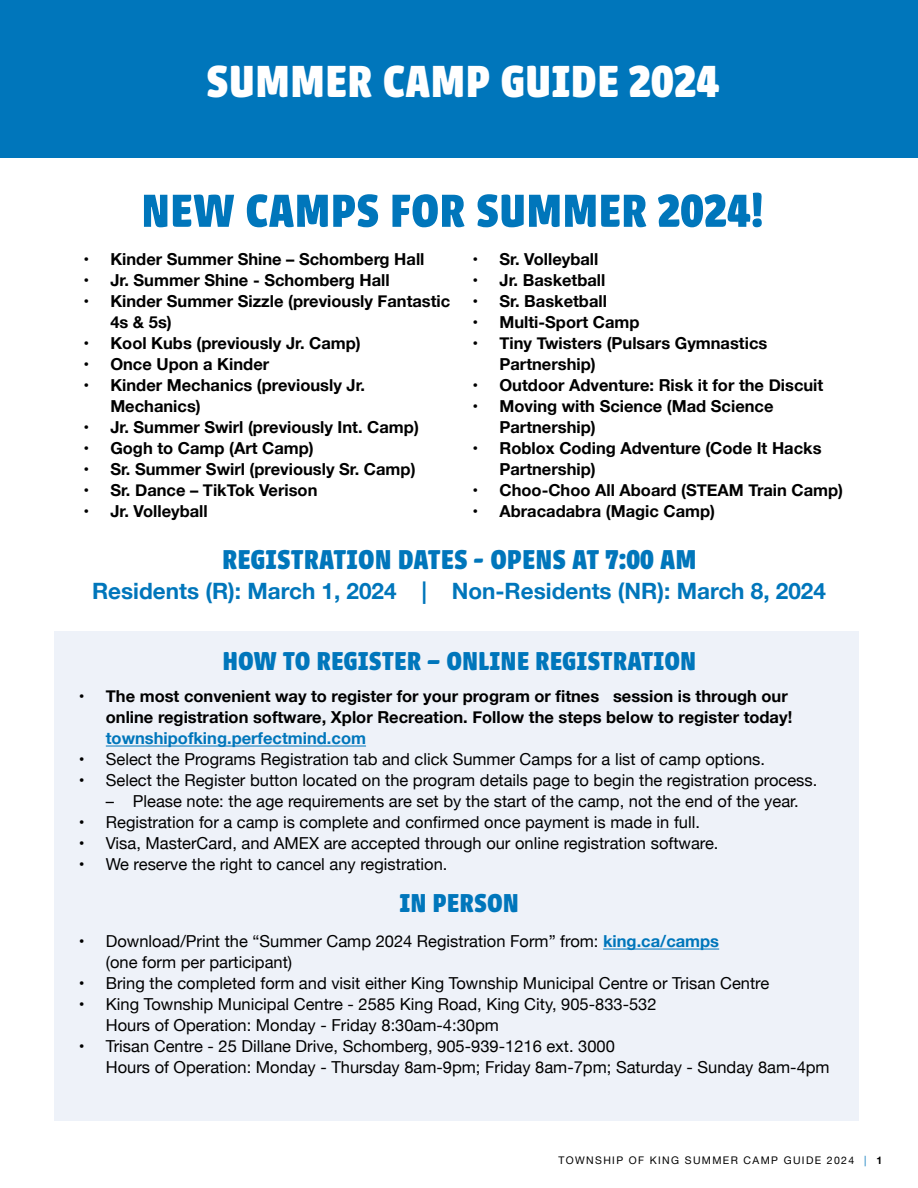
<style>
.page{position:relative;width:918px;height:1188px;background:#fff}
.page>*{position:absolute;margin:0;border:0;box-sizing:border-box;transform-origin:0 0}
.t1{font:700 51px "Urbana";letter-spacing:.025em;color:#0076bb}
.t2{font:700 49.5px "Urbana";letter-spacing:.025em;color:#fff}
.t3{font:700 30px "Urbana";letter-spacing:.025em;color:#0076bb}
.t4{font:700 28.5px "Urbana";letter-spacing:.025em;color:#0076bb}
.t5{font:700 22.5px "Helvetica Neue";color:#0076bb}
.t6{font:16.5px/21px "Helvetica Neue";color:#000}
.t7{font:700 16.5px/21px "Helvetica Neue";color:#000}
.t8{font:10.5px "Helvetica Neue";letter-spacing:.13em;color:#000}
.s1{color:#0076bb}
.s2{font-weight:700;color:#0076bb}
.s3{font-weight:700}
</style>
<div class="page">
<div style="left:0;top:0;width:918px;height:158px;background:#0076bb"></div>
<div style="left:54px;top:631px;width:805px;height:489px;background:#eef2f9"></div>
<hr style="left:106px;top:746px;width:260px;height:1px;background:#0076bb">
<hr style="left:603px;top:949px;width:116px;height:1px;background:#0076bb">
<h1 class="t2" style="left:207px;top:53px;width:514px">SUMMER CAMP GUIDE 2024</h1>
<h2 class="t1" style="left:142px;top:181px;width:624px">NEW CAMPS FOR SUMMER 2024!</h2>
<p class="t7" style="left:83px;top:249px;width:343px">• Kinder Summer Shine – Schomberg Hall</p>
<p class="t7" style="left:473px;top:249px;width:127px">• Sr. Volleyball</p>
<p class="t7" style="left:83px;top:270px;width:308px">• Jr. Summer Shine - Schomberg Hall</p>
<p class="t7" style="left:472px;top:270px;width:135px">• Jr. Basketball</p>
<p class="t7" style="left:83px;top:292px;width:369px">• Kinder Summer Sizzle (previously Fantastic</p>
<p class="t7" style="left:473px;top:292px;width:136px">• Sr. Basketball</p>
<p class="t7" style="left:110px;top:313px;width:63px">4s &amp; 5s)</p>
<p class="t7" style="left:472px;top:313px;width:169px">• Multi-Sport Camp</p>
<p class="t7" style="left:83px;top:334px;width:279px">• Kool Kubs (previously Jr. Camp)</p>
<p class="t7" style="left:472px;top:334px;width:296px">• Tiny Twisters (Pulsars Gymnastics</p>
<p class="t7" style="left:83px;top:355px;width:187px">• Once Upon a Kinder</p>
<p class="t7" style="left:500px;top:355px;width:98px">Partnership)</p>
<p class="t7" style="left:83px;top:376px;width:283px">• Kinder Mechanics (previously Jr.</p>
<p class="t7" style="left:472px;top:376px;width:352px">• Outdoor Adventure: Risk it for the Discuit</p>
<p class="t7" style="left:110px;top:397px;width:92px">Mechanics)</p>
<p class="t7" style="left:472px;top:397px;width:303px">• Moving with Science (Mad Science</p>
<p class="t7" style="left:83px;top:418px;width:337px">• Jr. Summer Swirl (previously Int. Camp)</p>
<p class="t7" style="left:499px;top:418px;width:98px">Partnership)</p>
<p class="t7" style="left:83px;top:439px;width:232px">• Gogh to Camp (Art Camp)</p>
<p class="t7" style="left:472px;top:439px;width:351px">• Roblox Coding Adventure (Code It Hacks</p>
<p class="t7" style="left:83px;top:460px;width:334px">• Sr. Summer Swirl (previously Sr. Camp)</p>
<p class="t7" style="left:500px;top:460px;width:98px">Partnership)</p>
<p class="t7" style="left:83px;top:481px;width:236px">• Sr. Dance – TikTok Verison</p>
<p class="t7" style="left:472px;top:481px;width:372px">• Choo-Choo All Aboard (STEAM Train Camp)</p>
<p class="t7" style="left:83px;top:502px;width:126px">• Jr. Volleyball</p>
<p class="t7" style="left:472px;top:502px;width:244px">• Abracadabra (Magic Camp)</p>
<h3 class="t3" style="left:222px;top:543px;width:476px">REGISTRATION DATES - OPENS AT 7:00 AM</h3>
<h3 class="t5" style="left:92px;top:574px;width:735px">Residents (R): March 1, 2024 | Non-Residents (NR): March 8, 2024</h3>
<h3 class="t4" style="left:223px;top:645px;width:475px">HOW TO REGISTER – ONLINE REGISTRATION</h3>
<p class="t7" style="left:106px;top:686px;width:688px;text-indent:-27px">• The most convenient way to register for your program or fitnes session is through our online registration software, Xplor Recreation. Follow the steps below to register today! <span class="s1">townshipofking.perfectmind.com</span></p>
<p class="t6" style="left:79px;top:750px;width:688px">• Select the Programs Registration tab and click Summer Camps for a list of camp options.</p>
<p class="t6" style="left:79px;top:771px;width:740px">• Select the Register button located on the program details page to begin the registration process.</p>
<p class="t6" style="left:106px;top:792px;width:695px">– Please note: the age requirements are set by the start of the camp, not the end of the year.</p>
<p class="t6" style="left:79px;top:813px;width:623px">• Registration for a camp is complete and confirmed once payment is made in full.</p>
<p class="t6" style="left:79px;top:834px;width:641px">• Visa, MasterCard, and AMEX are accepted through our online registration software.</p>
<p class="t6" style="left:79px;top:855px;width:370px">• We reserve the right to cancel any registration.</p>
<h3 class="t4" style="left:400px;top:887px;width:120px">IN PERSON</h3>
<p class="t6" style="left:106px;top:932px;width:615px;text-indent:-27px">• Download/Print the “Summer Camp 2024 Registration Form” from: <span class="s2">king.ca/camps </span>(one form per participant)</p>
<p class="t6" style="left:79px;top:974px;width:692px">• Bring the completed form and visit either King Township Municipal Centre or Trisan Centre</p>
<p class="t6" style="left:106px;top:995px;width:552px;text-indent:-27px">• King Township Municipal Centre - 2585 King Road, King City, 905-833-532<br>Hours of Operation: Monday - Friday 8:30am-4:30pm</p>
<p class="t6" style="left:106px;top:1037px;width:725px;text-indent:-27px">• Trisan Centre - 25 Dillane Drive, Schomberg, 905-939-1216 ext. 3000<br>Hours of Operation: Monday - Thursday 8am-9pm; Friday 8am-7pm; Saturday - Sunday 8am-4pm</p>
<p class="t8" style="left:558px;top:1152px;width:325px">TOWNSHIP OF KING SUMMER CAMP GUIDE 2024 <span class="s1">|</span> <span class="s3">1</span></p>
</div>
